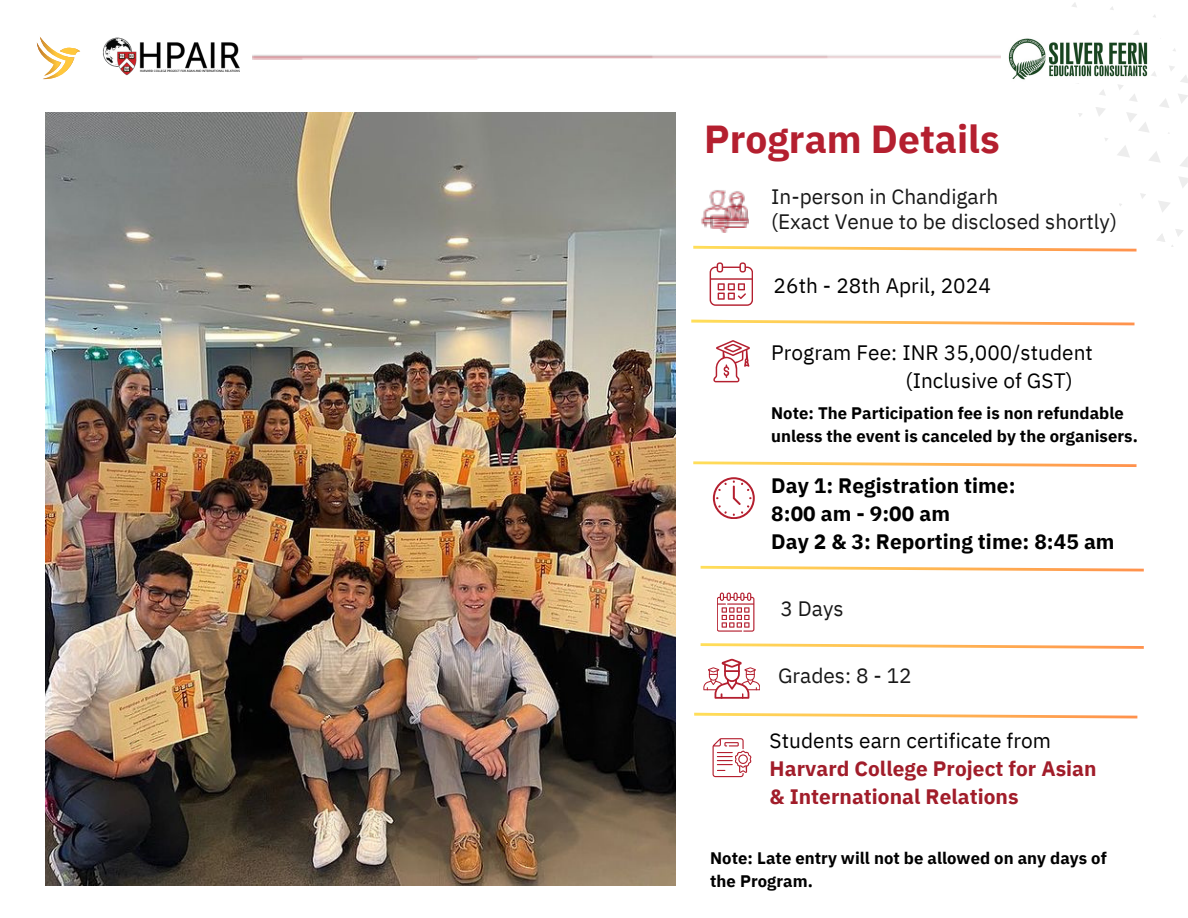
<style>
.page{position:relative;width:1188px;height:918px;background:#fff}
.page>*{position:absolute;margin:0;border:0;box-sizing:border-box;transform-origin:0 0}
.t1{font:700 39px "IBM Plex Sans";color:#b41f2f}
.t2{font:700 20.85px/28.2px "IBM Plex Sans";letter-spacing:.005em;color:#a11d2a}
.t3{font:20.85px/25px "IBM Plex Sans";color:#181818}
.t4{font:20.85px/28.2px "IBM Plex Sans";letter-spacing:.005em;color:#000}
.t5{font:700 20.85px/28.2px "IBM Plex Sans";letter-spacing:.005em;color:#000}
.t6{font:700 16.65px/23px "IBM Plex Sans";letter-spacing:.005em;color:#000}
.s1{font-weight:400;color:#000}
</style>
<div class="page">
<svg style="left:1072px;top:3px;width:5px;height:4px"></svg>
<svg style="left:1157px;top:234px;width:8px;height:8px"></svg>
<svg style="left:1175px;top:229px;width:8px;height:8px"></svg>
<svg style="left:1158px;top:201px;width:12px;height:11px"></svg>
<svg style="left:1179px;top:177px;width:9px;height:11px"></svg>
<svg style="left:1180px;top:157px;width:8px;height:10px"></svg>
<svg style="left:1149px;top:151px;width:11px;height:11px"></svg>
<svg style="left:1117px;top:145px;width:13px;height:12px"></svg>
<svg style="left:1126px;top:112px;width:20px;height:19px"></svg>
<svg style="left:1159px;top:98px;width:10px;height:10px"></svg>
<svg style="left:1178px;top:94px;width:10px;height:9px"></svg>
<svg style="left:1096px;top:107px;width:9px;height:9px"></svg>
<svg style="left:1129px;top:94px;width:8px;height:8px"></svg>
<svg style="left:1180px;top:75px;width:8px;height:8px"></svg>
<svg style="left:1133px;top:30px;width:6px;height:5px"></svg>
<div style="left:1109px;top:75px;width:24px;height:23px;background:#fff"></div>
<svg style="left:1151px;top:71px;width:5px;height:5px"></svg>
<div style="left:1161px;top:57px;width:23px;height:23px;background:#fff"></div>
<img style="left:45px;top:113px;width:630px;height:773px">
<svg style="left:713px;top:347px;width:37px;height:36px"></svg>
<svg style="left:716px;top:340px;width:33px;height:20px"></svg>
<svg style="left:716px;top:357px;width:21px;height:26px"></svg>
<svg style="left:709px;top:262px;width:44px;height:40px"></svg>
<svg style="left:710px;top:275px;width:11px;height:10px"></svg>
<svg style="left:721px;top:275px;width:10px;height:10px"></svg>
<svg style="left:731px;top:275px;width:22px;height:11px"></svg>
<svg style="left:710px;top:285px;width:11px;height:21px"></svg>
<svg style="left:721px;top:285px;width:22px;height:21px"></svg>
<svg style="left:731px;top:286px;width:22px;height:20px"></svg>
<svg style="left:712px;top:738px;width:32px;height:40px"></svg>
<svg style="left:726px;top:744px;width:22px;height:34px"></svg>
<svg style="left:731px;top:746px;width:21px;height:25px"></svg>
<svg style="left:717px;top:592px;width:38px;height:40px"></svg>
<img style="left:728px;top:191px;width:16px;height:7px">
<img style="left:745px;top:206px;width:3px;height:10px">
<img style="left:710px;top:190px;width:15px;height:16px">
<img style="left:703px;top:206px;width:10px;height:10px">
<img style="left:701px;top:216px;width:48px;height:8px">
<img style="left:705px;top:221px;width:41px;height:6px">
<img style="left:710px;top:213px;width:19px;height:20px">
<svg style="left:713px;top:198px;width:32px;height:28px"></svg>
<svg style="left:693px;top:246px;width:444px;height:6px"></svg>
<svg style="left:691px;top:320px;width:444px;height:5px"></svg>
<svg style="left:693px;top:461px;width:444px;height:6px"></svg>
<svg style="left:701px;top:643px;width:443px;height:6px"></svg>
<svg style="left:701px;top:566px;width:443px;height:5px"></svg>
<svg style="left:694px;top:713px;width:443px;height:5px"></svg>
<svg style="left:727px;top:658px;width:10px;height:5px"></svg>
<svg style="left:727px;top:664px;width:10px;height:7px"></svg>
<svg style="left:730px;top:679px;width:4px;height:19px"></svg>
<svg style="left:734px;top:696px;width:16px;height:3px"></svg>
<svg style="left:714px;top:696px;width:16px;height:3px"></svg>
<svg style="left:737px;top:660px;width:5px;height:11px"></svg>
<svg style="left:738px;top:663px;width:4px;height:3px"></svg>
<svg style="left:738px;top:666px;width:18px;height:5px"></svg>
<svg style="left:734px;top:671px;width:5px;height:17px"></svg>
<svg style="left:739px;top:671px;width:16px;height:27px"></svg>
<svg style="left:739px;top:673px;width:21px;height:19px"></svg>
<svg style="left:721px;top:660px;width:6px;height:11px"></svg>
<svg style="left:721px;top:663px;width:5px;height:3px"></svg>
<svg style="left:708px;top:666px;width:18px;height:5px"></svg>
<svg style="left:724px;top:671px;width:6px;height:17px"></svg>
<svg style="left:708px;top:671px;width:16px;height:27px"></svg>
<svg style="left:703px;top:673px;width:21px;height:19px"></svg>
<svg style="left:37px;top:37px;width:43px;height:42px"></svg>
<img style="left:103px;top:37px;width:137px;height:39px">
<img style="left:1008px;top:38px;width:140px;height:42px">
<svg style="left:713px;top:477px;width:42px;height:42px"></svg>
<p class="t1" style="left:704px;top:113px;width:297px">Program Details</p>
<p class="t3" style="left:771px;top:184px;width:347px">In-person in Chandigarh<br>(Exact Venue to be disclosed shortly)</p>
<h3 class="t4" style="left:774px;top:271px;width:219px">26th - 28th April, 2024</h3>
<p class="t4" style="left:906px;top:338px;width:189px;text-indent:-134px">Program Fee: INR 35,000/student (Inclusive of GST)</p>
<p class="t6" style="left:771px;top:402px;width:368px">Note: The Participation fee is non refundable unless the event is canceled by the organisers.</p>
<p class="t5" style="left:771px;top:471px;width:345px">Day 1: Registration time:<br>8:00 am - 9:00 am<br>Day 2 &amp; 3: Reporting time: 8:45 am</p>
<p class="t3" style="left:780px;top:596px;width:65px">3 Days</p>
<p class="t3" style="left:778px;top:663px;width:135px">Grades: 8 - 12</p>
<p class="t2" style="left:770px;top:726px;width:329px"><span class="s1">Students earn certificate from<br></span>Harvard College Project for Asian &amp; International Relations</p>
<p class="t6" style="left:710px;top:847px;width:398px">Note: Late entry will not be allowed on any days of the Program.</p>
</div>
